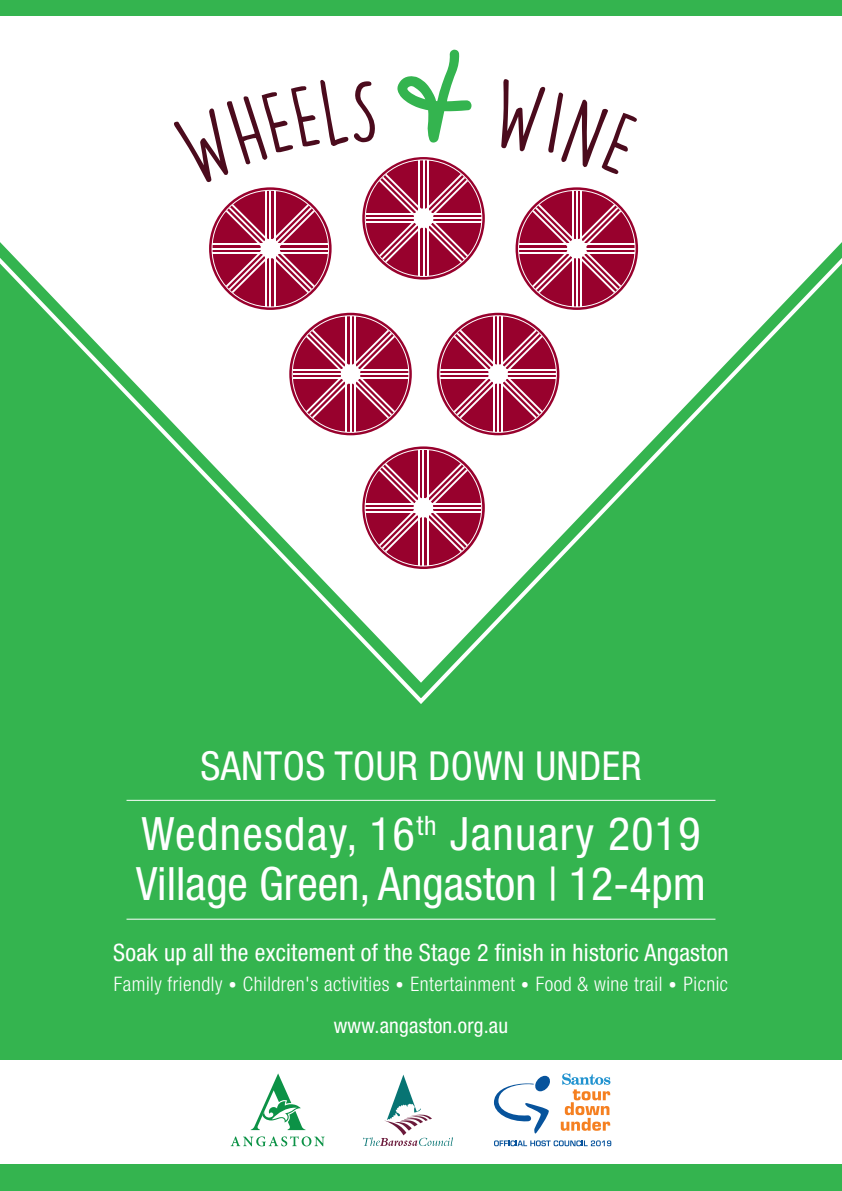
<style>
.page{position:relative;width:842px;height:1191px;background:#fff}
.page>*{position:absolute;margin:0;border:0;box-sizing:border-box;transform-origin:0 0}
.t1{font:condensed 46px "Helvetica Neue LT Std";letter-spacing:.005em;color:#fff}
.t2{font:condensed 46px "Helvetica Neue LT Std";letter-spacing:.03em;color:#fff}
.t3{font:condensed 40px "Helvetica Neue LT Std";letter-spacing:.01em;color:#fff}
.t4{font:condensed 24px "Helvetica Neue LT Std";letter-spacing:.01em;color:#fff}
.t5{font:condensed 21px "Helvetica Neue LT Std";letter-spacing:.01em;color:#fff}
.t6{font:300 condensed 20px "Helvetica Neue LT Std";letter-spacing:.025em;color:#fff}
.s1{font-family:"PT Sans";font-weight:400;font-stretch:normal}
</style>
<div class="page">
<div style="left:0;top:707px;width:842px;height:484px;background:#34b44f"></div>
<svg style="left:0;top:240px;width:842px;height:467px"></svg>
<svg style="left:403px;top:50px;width:57px;height:29px"></svg>
<svg style="left:437px;top:313px;width:122px;height:122px;background:#a11840"></svg>
<svg style="left:209px;top:187px;width:123px;height:123px;background:#a52248"></svg>
<hr style="left:269px;top:191px;width:2px;height:115px;background:#fff">
<hr style="left:274px;top:191px;width:1px;height:115px;background:#fff">
<hr style="left:265px;top:191px;width:2px;height:115px;background:#fff">
<hr style="left:212px;top:248px;width:116px;height:1px;background:#fff">
<hr style="left:212px;top:243px;width:116px;height:2px;background:#fff">
<hr style="left:212px;top:252px;width:116px;height:2px;background:#fff">
<svg style="left:226px;top:204px;width:89px;height:89px"></svg>
<div style="left:260px;top:239px;width:20px;height:19px;background:#fff;border-radius:50%"></div>
<svg style="left:362px;top:157px;width:123px;height:123px;background:#a42046"></svg>
<hr style="left:423px;top:160px;width:1px;height:116px;background:#fff">
<hr style="left:427px;top:160px;width:2px;height:116px;background:#fff">
<hr style="left:418px;top:160px;width:2px;height:116px;background:#fff">
<hr style="left:366px;top:217px;width:115px;height:2px;background:#fff">
<hr style="left:366px;top:213px;width:115px;height:2px;background:#fff">
<hr style="left:366px;top:221px;width:115px;height:2px;background:#fff">
<svg style="left:379px;top:182px;width:89px;height:80px"></svg>
<div style="left:414px;top:208px;width:19px;height:20px;background:#fff;border-radius:50%"></div>
<svg style="left:515px;top:187px;width:123px;height:123px;background:#a42147"></svg>
<hr style="left:576px;top:191px;width:2px;height:115px;background:#fff">
<hr style="left:580px;top:191px;width:2px;height:115px;background:#fff">
<hr style="left:572px;top:191px;width:2px;height:115px;background:#fff">
<hr style="left:519px;top:248px;width:116px;height:1px;background:#fff">
<hr style="left:519px;top:243px;width:116px;height:2px;background:#fff">
<hr style="left:519px;top:252px;width:116px;height:2px;background:#fff">
<svg style="left:532px;top:204px;width:89px;height:89px"></svg>
<div style="left:567px;top:239px;width:20px;height:19px;background:#fff;border-radius:50%"></div>
<svg style="left:289px;top:313px;width:123px;height:122px;background:#a31d44"></svg>
<hr style="left:350px;top:316px;width:1px;height:116px;background:#fff">
<hr style="left:354px;top:316px;width:2px;height:116px;background:#fff">
<hr style="left:345px;top:316px;width:2px;height:116px;background:#fff">
<hr style="left:293px;top:373px;width:115px;height:2px;background:#fff">
<hr style="left:293px;top:369px;width:115px;height:2px;background:#fff">
<hr style="left:293px;top:377px;width:115px;height:2px;background:#fff">
<svg style="left:306px;top:330px;width:89px;height:88px"></svg>
<div style="left:341px;top:364px;width:19px;height:20px;background:#fff;border-radius:50%"></div>
<hr style="left:497px;top:316px;width:2px;height:116px;background:#fff">
<hr style="left:501px;top:316px;width:2px;height:116px;background:#fff">
<hr style="left:493px;top:316px;width:2px;height:116px;background:#fff">
<hr style="left:440px;top:373px;width:116px;height:2px;background:#fff">
<hr style="left:440px;top:369px;width:116px;height:2px;background:#fff">
<hr style="left:440px;top:377px;width:116px;height:2px;background:#fff">
<svg style="left:454px;top:330px;width:89px;height:88px"></svg>
<div style="left:488px;top:364px;width:20px;height:20px;background:#fff;border-radius:50%"></div>
<svg style="left:362px;top:446px;width:123px;height:123px;background:#a62449"></svg>
<hr style="left:422px;top:450px;width:2px;height:115px;background:#fff">
<hr style="left:427px;top:450px;width:1px;height:115px;background:#fff">
<hr style="left:418px;top:450px;width:2px;height:115px;background:#fff">
<hr style="left:365px;top:507px;width:116px;height:1px;background:#fff">
<hr style="left:365px;top:502px;width:116px;height:2px;background:#fff">
<hr style="left:365px;top:511px;width:116px;height:2px;background:#fff">
<svg style="left:379px;top:463px;width:89px;height:89px"></svg>
<div style="left:414px;top:498px;width:19px;height:19px;background:#fff;border-radius:50%"></div>
<svg style="left:174px;top:79px;width:463px;height:103px"></svg>
<div style="left:0;top:1059px;width:842px;height:104px;background:#fff"></div>
<div style="left:0;top:0;width:842px;height:15px;background:#34b44f"></div>
<svg style="left:494px;top:1140px;width:117px;height:6px"></svg>
<svg style="left:494px;top:1075px;width:56px;height:58px"></svg>
<svg style="left:561px;top:1073px;width:49px;height:57px"></svg>
<svg style="left:364px;top:1074px;width:89px;height:72px"></svg>
<svg style="left:251px;top:1073px;width:54px;height:57px"></svg>
<svg style="left:231px;top:1136px;width:94px;height:10px"></svg>
<hr style="left:126px;top:800px;width:589px;height:1px;background:#fff">
<hr style="left:126px;top:918px;width:589px;height:1px;background:#fff">
<p class="t3" style="left:200px;top:743px;width:443px">SANTOS TOUR DOWN UNDER</p>
<p class="t2" style="left:141px;top:807px;width:560px">Wednesday, 16<sup>th</sup> January 2019</p>
<p class="t1" style="left:136px;top:857px;width:571px">Village Green, Angaston | 12-4pm</p>
<p class="t4" style="left:113px;top:939px;width:617px">Soak up all the excitement of the Stage 2 finish in historic Angaston</p>
<p class="t6" style="left:114px;top:972px;width:616px">Family friendly <span class="s1">•</span> Children's activities <span class="s1">•</span> Entertainment <span class="s1">•</span> Food &amp; wine trail <span class="s1">•</span> Picnic</p>
<p class="t5" style="left:334px;top:1013px;width:176px">www.angaston.org.au</p>
</div>
